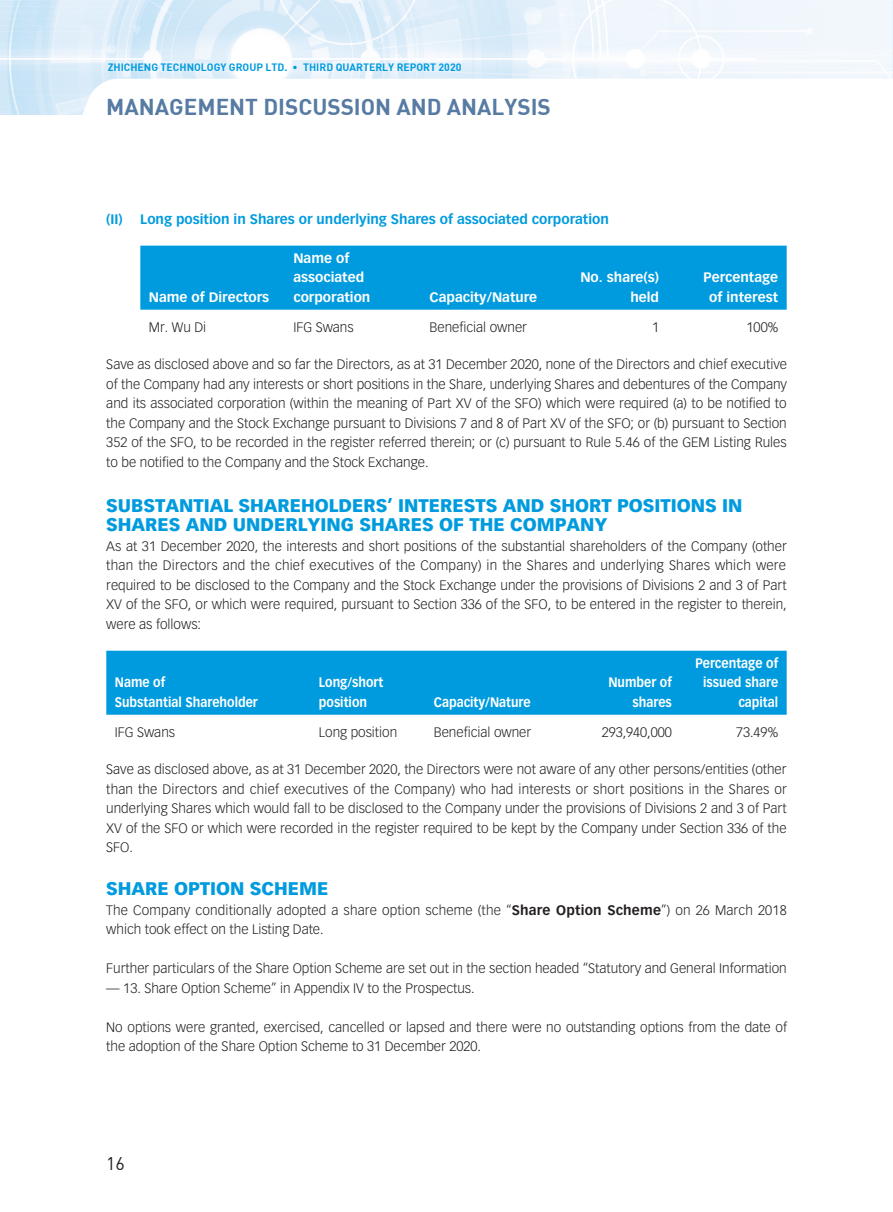
<style>
.page{position:relative;width:893px;height:1212px;background:#fff}
.page>*{position:absolute;margin:0;border:0;box-sizing:border-box;transform-origin:0 0}
.t1{font:22.5px "DIN Bold";color:#577ba2}
.t2{font:900 18px/19.5px "Vectora LT Std";color:#009bde}
.t3{font:18px "DIN";color:#231f20}
.t4{font:300 13.5px/19.5px "Vectora LT Std";color:#231f20;text-align:justify}
.t5{font:700 13.5px/19.5px "Vectora LT Std";color:#fff;scale:.9 1}
.t6{font:700 13.5px/19.5px "Vectora LT Std";color:#fff}
.t7{font:700 13.5px "Vectora LT Std";color:#009bde}
.t8{font:10.5px "DIN Bold";color:#009bde}
.s1{font-weight:700}
</style>
<div class="page">
<img style="left:0;top:0;width:893px;height:115px">
<svg style="left:76px;top:79px;width:817px;height:36px"></svg>
<div style="left:140px;top:246px;width:647px;height:64px;background:#009bde"></div>
<div style="left:106px;top:651px;width:681px;height:64px;background:#009bde"></div>
<p class="t8" style="left:108px;top:60px;width:355px">ZHICHENG TECHNOLOGY GROUP LTD. • THIRD QUARTERLY REPORT 2020</p>
<h1 class="t1" style="left:106px;top:92px;width:446px">MANAGEMENT DISCUSSION AND ANALYSIS</h1>
<p class="t7" style="left:106px;top:211px;width:504px">(II) Long position in Shares or underlying Shares of associated corporation</p>
<p class="t6" style="left:149px;top:287px;width:122px">Name of Directors</p>
<p class="t6" style="left:293px;top:248px;width:79px">Name of associated corporation</p>
<p class="t6" style="left:429px;top:287px;width:109px">Capacity/Nature</p>
<p class="t6" style="left:580px;top:268px;width:80px;text-align:right">No. share(s) held</p>
<p class="t6" style="left:703px;top:268px;width:76px;text-align:center">Percentage of interest</p>
<p class="t4" style="left:149px;top:318px;width:59px">Mr. Wu Di</p>
<p class="t4" style="left:293px;top:318px;width:62px">IFG Swans</p>
<p class="t4" style="left:429px;top:318px;width:99px">Beneficial owner</p>
<p class="t4" style="left:652px;top:318px;width:9px">1</p>
<p class="t4" style="left:747px;top:318px;width:33px">100%</p>
<p class="t4" style="left:106px;top:355px;width:682px">Save as disclosed above and so far the Directors, as at 31 December 2020, none of the Directors and chief executive of the Company had any interests or short positions in the Share, underlying Shares and debentures of the Company and its associated corporation (within the meaning of Part XV of the SFO) which were required (a) to be notified to the Company and the Stock Exchange pursuant to Divisions 7 and 8 of Part XV of the SFO; or (b) pursuant to Section 352 of the SFO, to be recorded in the register referred therein; or (c) pursuant to Rule 5.46 of the GEM Listing Rules to be notified to the Company and the Stock Exchange.</p>
<h2 class="t2" style="left:106px;top:495px;width:638px">SUBSTANTIAL SHAREHOLDERS’ INTERESTS AND SHORT POSITIONS IN<br>SHARES AND UNDERLYING SHARES OF THE COMPANY</h2>
<p class="t4" style="left:106px;top:536px;width:682px">As at 31 December 2020, the interests and short positions of the substantial shareholders of the Company (other than the Directors and the chief executives of the Company) in the Shares and underlying Shares which were required to be disclosed to the Company and the Stock Exchange under the provisions of Divisions 2 and 3 of Part XV of the SFO, or which were required, pursuant to Section 336 of the SFO, to be entered in the register to therein, were as follows:</p>
<p class="t5" style="left:115px;top:673px;width:161px">Name of<br>Substantial Shareholder</p>
<p class="t5" style="left:319px;top:673px;width:73px">Long/short position</p>
<p class="t5" style="left:434px;top:692px;width:109px">Capacity/Nature</p>
<p class="t5" style="left:608px;top:673px;width:72px;text-align:right">Number of shares</p>
<p class="t5" style="left:695px;top:653px;width:93px;text-align:right">Percentage of issued share capital</p>
<p class="t4" style="left:115px;top:723px;width:62px">IFG Swans</p>
<p class="t4" style="left:319px;top:723px;width:80px">Long position</p>
<p class="t4" style="left:434px;top:723px;width:99px">Beneficial owner</p>
<p class="t4" style="left:602px;top:723px;width:72px">293,940,000</p>
<p class="t4" style="left:736px;top:723px;width:44px">73.49%</p>
<p class="t4" style="left:106px;top:760px;width:682px">Save as disclosed above, as at 31 December 2020, the Directors were not aware of any other persons/entities (other than the Directors and chief executives of the Company) who had interests or short positions in the Shares or underlying Shares which would fall to be disclosed to the Company under the provisions of Divisions 2 and 3 of Part XV of the SFO or which were recorded in the register required to be kept by the Company under Section 336 of the SFO.</p>
<h2 class="t2" style="left:106px;top:879px;width:224px">SHARE OPTION SCHEME</h2>
<p class="t4" style="left:106px;top:900px;width:682px">The Company conditionally adopted a share option scheme (the “<span class="s1">Share Option Scheme</span>”) on 26 March 2018 which took effect on the Listing Date.</p>
<p class="t4" style="left:106px;top:959px;width:682px">Further particulars of the Share Option Scheme are set out in the section headed “Statutory and General Information</p>
<p class="t4" style="left:106px;top:978px;width:370px">— 13. Share Option Scheme” in Appendix IV to the Prospectus.</p>
<p class="t4" style="left:106px;top:1017px;width:682px">No options were granted, exercised, cancelled or lapsed and there were no outstanding options from the date of the adoption of the Share Option Scheme to 31 December 2020.</p>
<h2 class="t3" style="left:106px;top:1152px;width:20px">16</h2>
</div>
